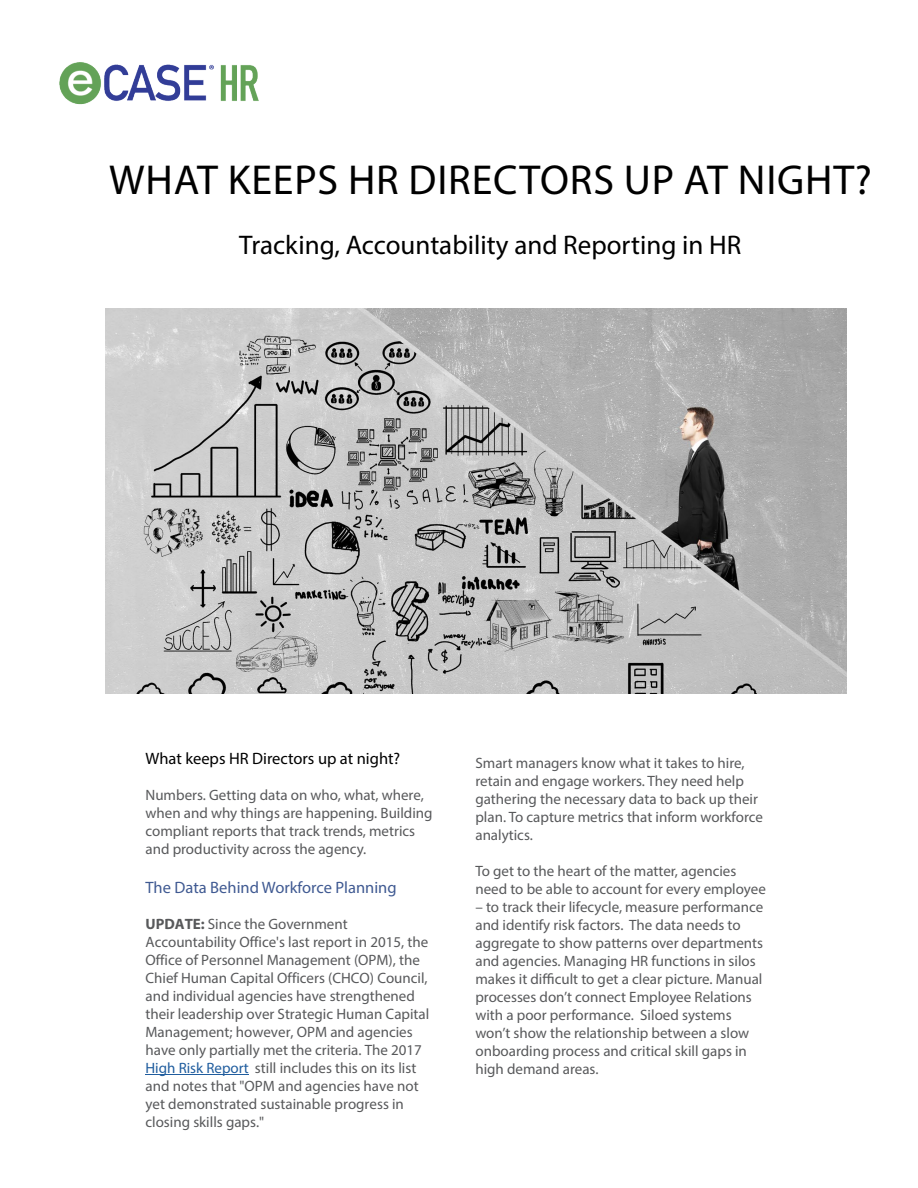
<style>
.page{position:relative;width:918px;height:1188px;background:#fff}
.page>*{position:absolute;margin:0;border:0;box-sizing:border-box;transform-origin:0 0}
.t1{font:42px "Myriad Pro";letter-spacing:.02em;color:#000}
.t2{font:27px "Myriad Pro";color:#000}
.t3{font:16.5px "Myriad Pro";color:#000}
.t4{font:16.5px "Myriad Pro";color:#405a92}
.t5{font:15px/18px "Myriad Pro";color:#58595b}
.s1{font-weight:700}
.s2{color:#205d9e}
</style>
<div class="page">
<hr style="left:146px;top:1074px;width:103px;height:1px;background:#205d9e">
<img style="left:59px;top:62px;width:200px;height:43px">
<img style="left:106px;top:309px;width:741px;height:384px">
<h1 class="t1" style="left:109px;top:154px;width:764px">WHAT KEEPS HR DIRECTORS UP AT NIGHT?</h1>
<h2 class="t2" style="left:239px;top:228px;width:504px">Tracking, Accountability and Reporting in HR</h2>
<p class="t3" style="left:146px;top:748px;width:256px">What keeps HR Directors up at night?</p>
<p class="t5" style="left:146px;top:786px;width:289px">Numbers. Getting data on who, what, where, when and why things are happening. Building compliant reports that track trends, metrics and productivity across the agency.</p>
<p class="t4" style="left:146px;top:878px;width:253px">The Data Behind Workforce Planning</p>
<p class="t5" style="left:146px;top:915px;width:285px"><span class="s1">UPDATE:</span> Since the Government Accountability Office's last report in 2015, the Office of Personnel Management (OPM), the Chief Human Capital Officers (CHCO) Council, and individual agencies have strengthened their leadership over Strategic Human Capital Management; however, OPM and agencies have only partially met the criteria. The 2017<br><span class="s2">High Risk Report</span> still includes this on its list and notes that "OPM and agencies have not yet demonstrated sustainable progress in closing skills gaps."</p>
<p class="t5" style="left:475px;top:754px;width:289px">Smart managers know what it takes to hire, retain and engage workers. They need help gathering the necessary data to back up their plan. To capture metrics that inform workforce analytics.</p>
<p class="t5" style="left:475px;top:862px;width:292px">To get to the heart of the matter, agencies need to be able to account for every employee</p>
<p class="t5" style="left:475px;top:898px;width:289px">– to track their lifecycle, measure performance and identify risk factors. The data needs to aggregate to show patterns over departments and agencies. Managing HR functions in silos makes it difficult to get a clear picture. Manual processes don’t connect Employee Relations with a poor performance. Siloed systems won’t show the relationship between a slow onboarding process and critical skill gaps in high demand areas.</p>
</div>
